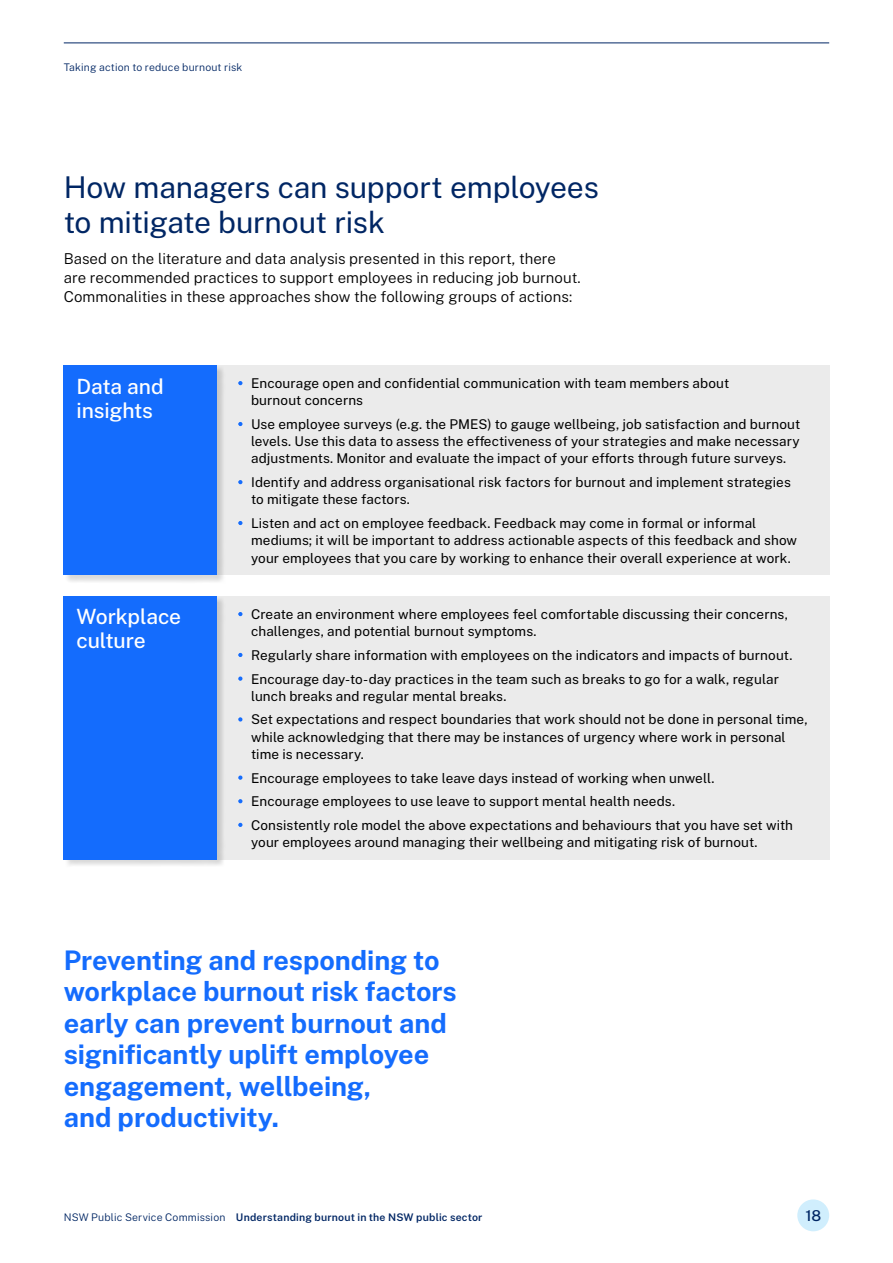
<style>
.page{position:relative;width:893px;height:1263px;background:#fff}
.page>*{position:absolute;margin:0;border:0;box-sizing:border-box;transform-origin:0 0}
.H2_to_include_in_TOC{font:30px/34.5px "Public Sans";letter-spacing:-.01em;color:#002664}
.Pull_Quote_18pt_Bold{font:700 27px/31.5px "Public Sans";letter-spacing:-.005em;color:#146cfd}
._03_Heading_3_14pt_Medium{font:500 21px/24px "Public Sans";letter-spacing:-.01em;color:#fff}
._07_Body_10pt_Light{font:300 15px/18.8px "Public Sans";color:#000}
.t1{font:500 15px "Public Sans";color:#002664}
.t2{font:13.5px/17.2px "Public Sans";letter-spacing:.01em;color:#000}
.t3{font:600 10.5px "Public Sans";letter-spacing:.02em;color:#002664}
._09_Folio_Footer_Descriptor_7pt_Regular{font:300 10.5px "Public Sans";letter-spacing:.015em;color:#002664}
.s1{color:#146cfd}
.s2{font-weight:300}
</style>
<div class="page">
<div style="left:217px;top:596px;width:612px;height:264px;background:#ebebeb"></div>
<div style="left:217px;top:366px;width:612px;height:209px;background:#ebebeb"></div>
<div style="left:64px;top:366px;width:161px;height:217px;background:#000;opacity:.15"></div>
<div style="left:64px;top:366px;width:153px;height:209px;background:#146cfd"></div>
<div style="left:64px;top:597px;width:161px;height:271px;background:#000;opacity:.15"></div>
<div style="left:64px;top:596px;width:153px;height:264px;background:#146cfd"></div>
<div style="left:797px;top:1199px;width:32px;height:32px;background:#cbedfd;border-radius:50%"></div>
<hr style="left:64px;top:43px;width:765px;height:1px;background:#002664">
<p class="_09_Folio_Footer_Descriptor_7pt_Regular" style="left:64px;top:60px;width:180px">Taking action to reduce burnout risk</p>
<p class="H2_to_include_in_TOC" style="left:64px;top:169px;width:537px">How managers can support employees to mitigate burnout risk</p>
<p class="_07_Body_10pt_Light" style="left:64px;top:249px;width:518px">Based on the literature and data analysis presented in this report, there are recommended practices to support employees in reducing job burnout.<br>Commonalities in these approaches show the following groups of actions:</p>
<h3 class="_03_Heading_3_14pt_Medium" style="left:77px;top:373px;width:89px">Data and insights</h3>
<h3 class="_03_Heading_3_14pt_Medium" style="left:77px;top:604px;width:106px">Workplace culture</h3>
<p class="t2" style="left:251px;top:374px;width:480px;text-indent:-13px"><span class="s1">•</span> Encourage open and confidential communication with team members about burnout concerns</p>
<p class="t2" style="left:251px;top:415px;width:551px;text-align:justify;text-indent:-13px"><span class="s1">•</span> Use employee surveys (e.g. the PMES) to gauge wellbeing, job satisfaction and burnout levels. Use this data to assess the effectiveness of your strategies and make necessary adjustments. Monitor and evaluate the impact of your efforts through future surveys.</p>
<p class="t2" style="left:251px;top:473px;width:541px;text-indent:-13px"><span class="s1">•</span> Identify and address organisational risk factors for burnout and implement strategies to mitigate these factors.</p>
<p class="t2" style="left:251px;top:514px;width:548px;text-indent:-13px"><span class="s1">•</span> Listen and act on employee feedback. Feedback may come in formal or informal mediums; it will be important to address actionable aspects of this feedback and show your employees that you care by working to enhance their overall experience at work.</p>
<p class="t2" style="left:251px;top:605px;width:538px;text-indent:-13px"><span class="s1">•</span> Create an environment where employees feel comfortable discussing their concerns, challenges, and potential burnout symptoms.</p>
<p class="t2" style="left:238px;top:646px;width:556px"><span class="s1">•</span> Regularly share information with employees on the indicators and impacts of burnout.</p>
<p class="t2" style="left:251px;top:669px;width:529px;text-indent:-13px"><span class="s1">•</span> Encourage day-to-day practices in the team such as breaks to go for a walk, regular lunch breaks and regular mental breaks.</p>
<p class="t2" style="left:251px;top:710px;width:558px;text-indent:-13px"><span class="s1">•</span> Set expectations and respect boundaries that work should not be done in personal time, while acknowledging that there may be instances of urgency where work in personal time is necessary.</p>
<p class="t2" style="left:238px;top:768px;width:478px"><span class="s1">•</span> Encourage employees to take leave days instead of working when unwell.</p>
<p class="t2" style="left:238px;top:792px;width:438px"><span class="s1">•</span> Encourage employees to use leave to support mental health needs.</p>
<p class="t2" style="left:251px;top:816px;width:543px;text-indent:-13px"><span class="s1">•</span> Consistently role model the above expectations and behaviours that you have set with your employees around managing their wellbeing and mitigating risk of burnout.</p>
<p class="Pull_Quote_18pt_Bold" style="left:64px;top:942px;width:394px">Preventing and responding to workplace burnout risk factors early can prevent burnout and significantly uplift employee engagement, wellbeing,<br>and productivity.</p>
<p class="t3" style="left:64px;top:1209px;width:420px"><span class="s2">NSW Public Service Commission</span> Understanding burnout in the NSW public sector</p>
<p class="t1" style="left:805px;top:1204px;width:17px">18</p>
</div>
